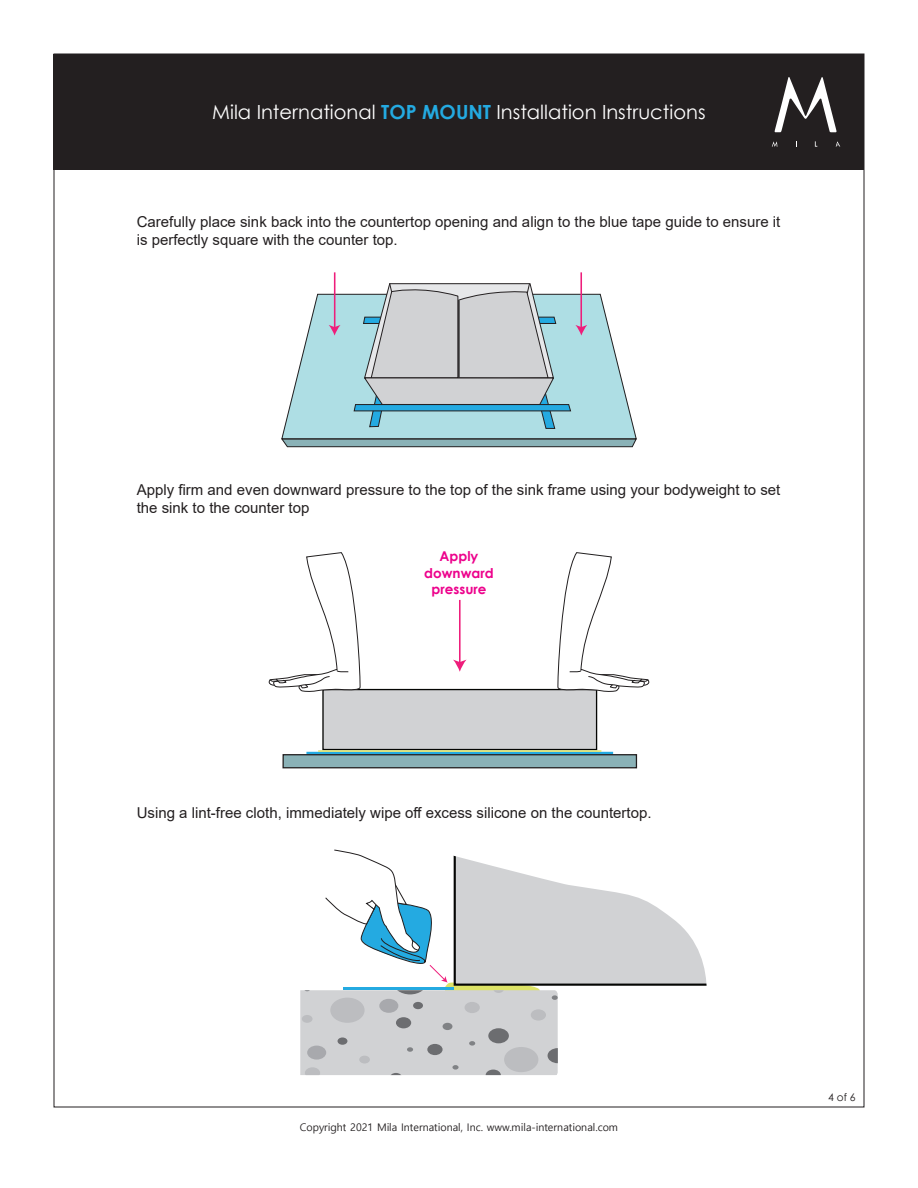
<style>
.page{position:relative;width:918px;height:1188px;background:#fff}
.page>*{position:absolute;margin:0;border:0;box-sizing:border-box;transform-origin:0 0}
.t1{font:19.5px "Century Gothic";color:#fff}
.Main_Instructions{font:15px/18px "Arial";color:#231f20}
.t2{font:700 13.5px "Century Gothic";color:#ed028c}
.t3{font:10.5px "Malgun Gothic";color:#231f20}
.t4{font:10.5px "Century Gothic";color:#231f20}
.s1{font-weight:700;color:#24aae1}
</style>
<div class="page">
<div style="left:54px;top:54px;width:810px;height:116px;background:#231f20"></div>
<svg style="left:772px;top:141px;width:5px;height:6px"></svg>
<svg style="left:836px;top:141px;width:4px;height:6px"></svg>
<svg style="left:775px;top:77px;width:62px;height:55px"></svg>
<svg style="left:281px;top:439px;width:356px;height:9px;background:#839ea2"></svg>
<svg style="left:281px;top:294px;width:356px;height:145px"></svg>
<hr style="left:580px;top:272px;width:2px;height:56px;background:#ee1e7b">
<svg style="left:354px;top:283px;width:233px;height:146px;background:#b7cbd1"></svg>
<hr style="left:334px;top:272px;width:1px;height:56px;background:#ee1e7b">
<svg style="left:329px;top:325px;width:12px;height:11px"></svg>
<div style="left:322px;top:689px;width:275px;height:61px;background:#d1d2d4;border:1px solid #040503"></div>
<hr style="left:306px;top:752px;width:307px;height:3px;background:#24aae1">
<hr style="left:318px;top:750px;width:283px;height:2px;background:#dde366">
<hr style="left:459px;top:600px;width:2px;height:63px;background:#ee1e7b">
<svg style="left:453px;top:660px;width:13px;height:12px"></svg>
<div style="left:283px;top:755px;width:353px;height:13px;background:#8ab2b7"></div>
<div style="left:282px;top:754px;width:355px;height:14px;border:1px solid #211e1f"></div>
<svg style="left:269px;top:552px;width:92px;height:140px"></svg>
<svg style="left:557px;top:552px;width:92px;height:140px"></svg>
<svg style="left:300px;top:850px;width:407px;height:225px"></svg>
<h1 class="t1" style="left:212px;top:99px;width:495px">Mila International <span class="s1">TOP MOUNT</span> Installation Instructions</h1>
<p class="Main_Instructions" style="left:137px;top:213px;width:645px">Carefully place sink back into the countertop opening and align to the blue tape guide to ensure it is perfectly square with the counter top.</p>
<p class="Main_Instructions" style="left:137px;top:481px;width:645px">Apply firm and even downward pressure to the top of the sink frame using your bodyweight to set the sink to the counter top</p>
<p class="t2" style="left:440px;top:546px;width:40px">Apply</p>
<p class="t2" style="left:424px;top:563px;width:71px">downward</p>
<p class="t2" style="left:432px;top:579px;width:56px">pressure</p>
<p class="Main_Instructions" style="left:137px;top:804px;width:516px">Using a lint-free cloth, immediately wipe off excess silicone on the countertop.</p>
<p class="t3" style="left:300px;top:1122px;width:320px">Copyright 2021 Mila International, Inc. www.mila-international.com</p>
<p class="t4" style="left:828px;top:1090px;width:29px">4 of 6</p>
</div>
